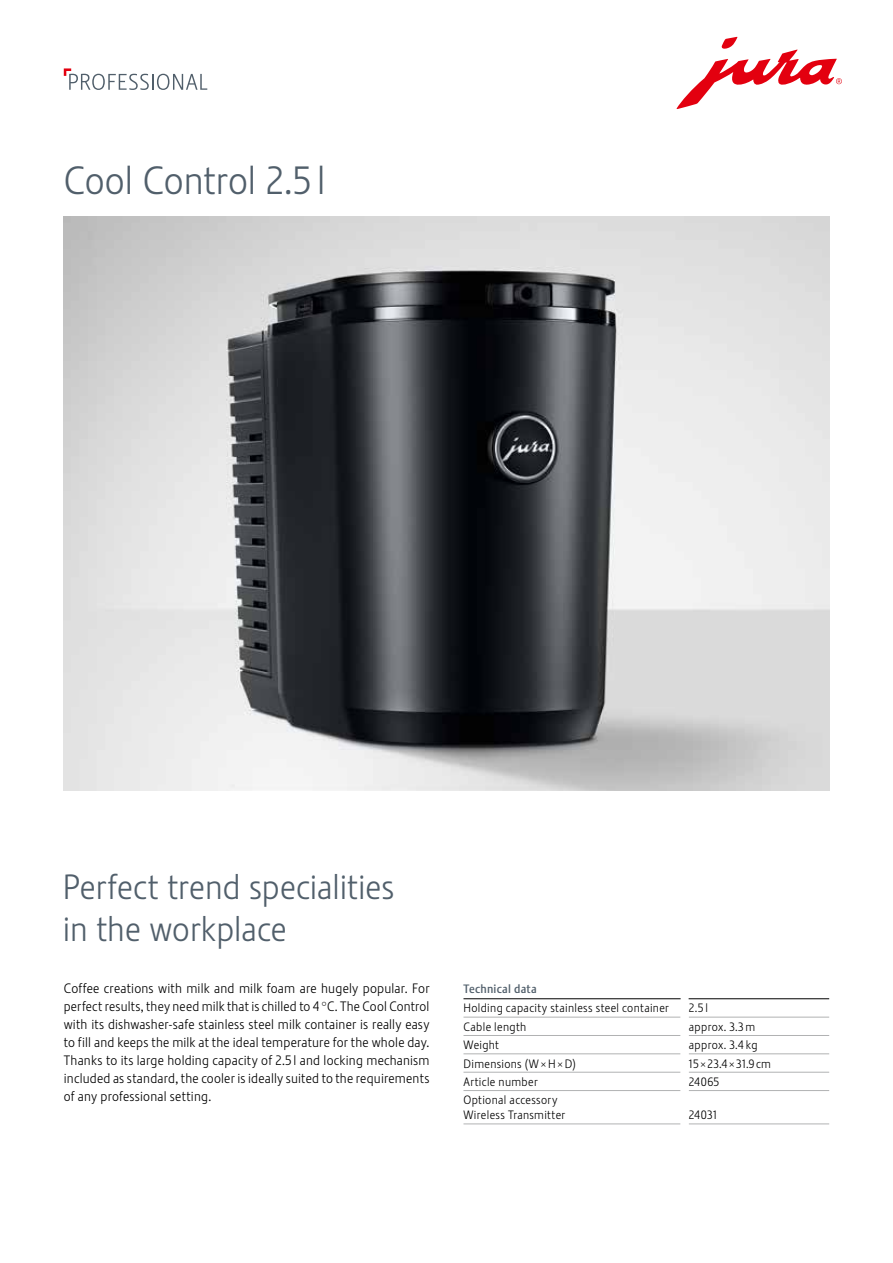
<style>
.page{position:relative;width:893px;height:1263px;background:#fff}
.page>*{position:absolute;margin:0;border:0;box-sizing:border-box;transform-origin:0 0}
.t1{font:39px "Stalemate Pro 2 J Light";color:#515f6b}
.t2{font:34.5px/42px "Stalemate Pro 2 J Light";color:#515f6b}
.t3{font:13.5px/18px "Stalemate Pro 2 J Light";letter-spacing:.015em;color:#000;text-align:justify}
.t4{font:12px/15px "Stalemate Pro 2 J Light";letter-spacing:.03em;color:#000}
.t5{font:12px "Stalemate Pro 2 J Medium";letter-spacing:.02em;color:#515f6b}
</style>
<div class="page">
<img style="left:64px;top:216px;width:765px;height:574px">
<svg style="left:676px;top:36px;width:166px;height:73px"></svg>
<svg style="left:64px;top:68px;width:143px;height:22px"></svg>
<hr style="left:689px;top:998px;width:140px;height:1px;background:#000">
<hr style="left:463px;top:1017px;width:217px;height:1px;background:#b1b2b3">
<hr style="left:463px;top:1035px;width:217px;height:1px;background:#b1b2b3">
<hr style="left:689px;top:1017px;width:140px;height:1px;background:#b1b2b3">
<hr style="left:689px;top:1035px;width:140px;height:1px;background:#b1b2b3">
<hr style="left:463px;top:1053px;width:217px;height:1px;background:#b1b2b3">
<hr style="left:689px;top:1053px;width:140px;height:1px;background:#b1b2b3">
<hr style="left:463px;top:1072px;width:217px;height:1px;background:#b1b2b3">
<hr style="left:689px;top:1072px;width:140px;height:1px;background:#b1b2b3">
<hr style="left:463px;top:1090px;width:217px;height:1px;background:#b1b2b3">
<hr style="left:689px;top:1090px;width:140px;height:1px;background:#b1b2b3">
<hr style="left:463px;top:1124px;width:217px;height:1px;background:#b1b2b3">
<hr style="left:689px;top:1124px;width:140px;height:1px;background:#b1b2b3">
<hr style="left:463px;top:998px;width:218px;height:1px;background:#000">
<h1 class="t1" style="left:64px;top:164px;width:263px">Cool Control 2.5 l</h1>
<h2 class="t2" style="left:63px;top:869px;width:333px">Perfect trend specialities in the workplace</h2>
<p class="t3" style="left:64px;top:980px;width:367px">Coffee creations with milk and milk foam are hugely popular. For perfect results, they need milk that is chilled to 4 °C. The Cool Control with its dishwasher-safe stainless steel milk container is really easy to fill and keeps the milk at the ideal temperature for the whole day.<br>Thanks to its large holding capacity of 2.5 l and locking mechanism included as standard, the cooler is ideally suited to the requirements of any professional setting.</p>
<p class="t5" style="left:463px;top:984px;width:75px">Technical data</p>
<p class="t4" style="left:463px;top:1002px;width:207px">Holding capacity stainless steel container</p>
<p class="t4" style="left:689px;top:1002px;width:21px">2.5 l</p>
<p class="t4" style="left:463px;top:1020px;width:64px">Cable length</p>
<p class="t4" style="left:689px;top:1020px;width:68px">approx. 3.3 m</p>
<p class="t4" style="left:463px;top:1038px;width:37px">Weight</p>
<p class="t4" style="left:689px;top:1038px;width:70px">approx. 3.4 kg</p>
<p class="t4" style="left:463px;top:1057px;width:114px">Dimensions (W × H × D)</p>
<p class="t4" style="left:689px;top:1057px;width:84px">15 × 23.4 × 31.9 cm</p>
<p class="t4" style="left:463px;top:1075px;width:76px">Article number</p>
<p class="t4" style="left:689px;top:1075px;width:32px">24065</p>
<p class="t4" style="left:463px;top:1093px;width:103px">Optional accessory<br>Wireless Transmitter</p>
<p class="t4" style="left:689px;top:1108px;width:29px">24031</p>
</div>
